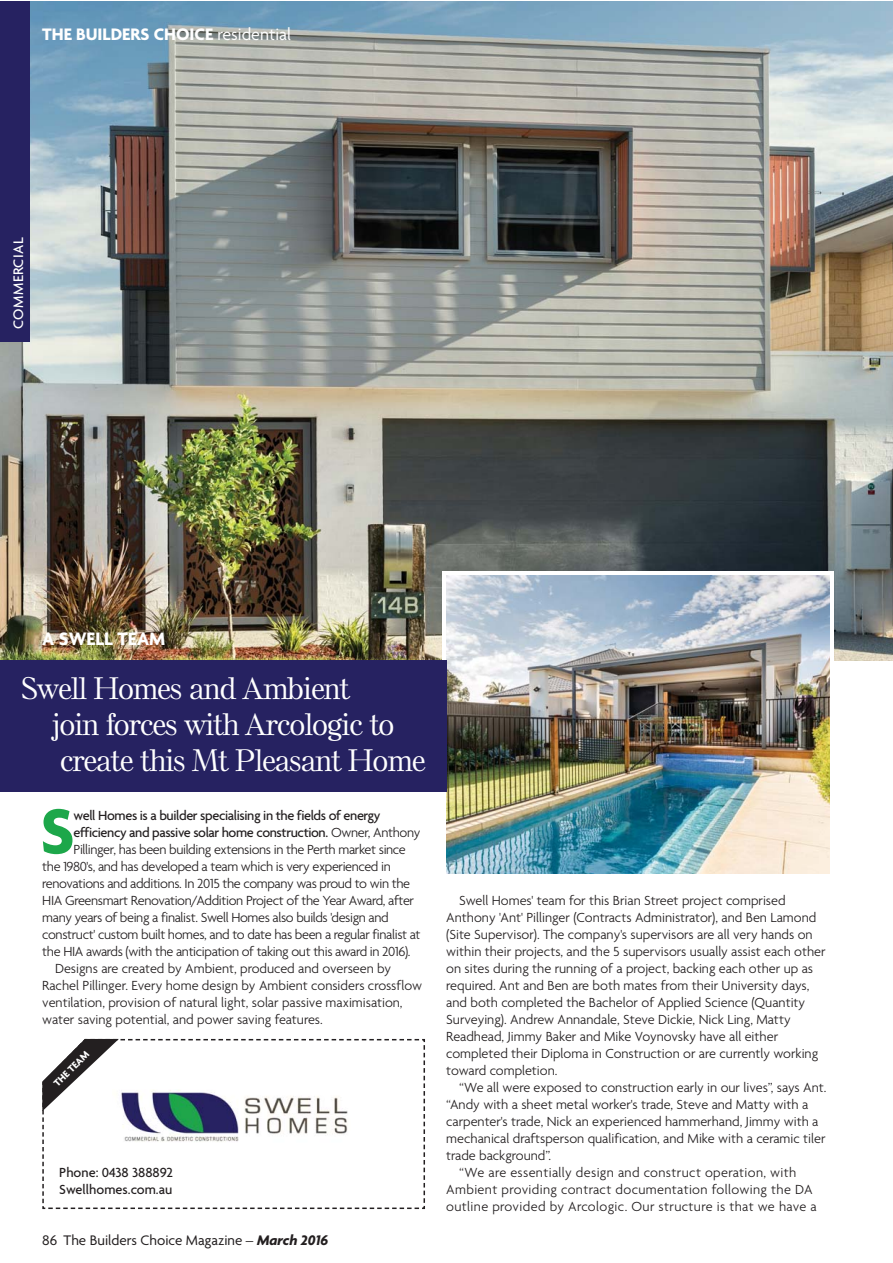
<style>
.page{position:relative;width:893px;height:1263px;background:#fff}
.page>*{position:absolute;margin:0;border:0;box-sizing:border-box;transform-origin:0 0}
.t1{font:700 69px "Agenda";color:#1da74a}
.t2{font:500 30px/36px "Else NPL";letter-spacing:-.02em;color:#fff}
.t3{font:700 19.5px "Agenda";color:#fff}
.t4{font:700 18px "Agenda";color:#fff}
.t5{font:15px "Agenda";color:#231f20}
.t6{font:500 15px "Agenda";letter-spacing:.025em;color:#fff}
.t7{font:300 14.25px/17px "Agenda";color:#231f20}
.t8{font:300 14.25px "Agenda";letter-spacing:-.025em;color:#231f20}
.t9{font:300 14.25px "Agenda";letter-spacing:.025em;color:#231f20}
.t10{font:500 14.25px "Agenda";letter-spacing:-.025em;color:#231f20}
.t11{font:500 14.25px/17px "Agenda";color:#231f20}
.t12{font:700 10.5px "Agenda";color:#fff}
.s1{font-weight:400}
.s2{font-weight:300}
.s3{font-weight:700;font-style:italic}
</style>
<div class="page">
<img style="left:0;top:1px;width:892px;height:659px">
<svg style="left:42px;top:1039px;width:383px;height:170px"></svg>
<div style="left:0;top:1px;width:30px;height:340px;background:#262261"></div>
<div style="left:442px;top:571px;width:391px;height:204px;background:#fff"></div>
<img style="left:446px;top:575px;width:383px;height:298px">
<div style="left:0;top:660px;width:446px;height:132px;background:#262261"></div>
<img style="left:112px;top:1090px;width:243px;height:55px">
<p class="t4" style="left:42px;top:23px;width:250px">THE BUILDERS CHOICE <span class="s1">residential</span></p>
<p class="t6" style="left:9px;top:329px;width:93px;rotate:-90deg">COMMERCIAL</p>
<h3 class="t3" style="left:42px;top:626px;width:125px">A SWELL TEAM</h3>
<h2 class="t2" style="left:52px;top:671px;width:375px;text-indent:-31px">Swell Homes and Ambient<br>join forces with Arcologic to create this Mt Pleasant Home</h2>
<h1 class="t1" style="left:40px;top:789px;width:36px">S</h1>
<p class="t10" style="left:74px;top:806px;width:308px">well Homes is a builder specialising in the fields of energy</p>
<p class="t10" style="left:74px;top:823px;width:348px">efficiency and passive solar home construction. <span class="s2">Owner, Anthony</span></p>
<p class="t8" style="left:74px;top:840px;width:334px">Pillinger, has been building extensions in the Perth market since</p>
<p class="t8" style="left:42px;top:857px;width:350px">the 1980's, and has developed a team which is very experienced in</p>
<p class="t8" style="left:42px;top:874px;width:369px">renovations and additions. In 2015 the company was proud to win the</p>
<p class="t8" style="left:42px;top:891px;width:373px">HIA Greensmart Renovation/Addition Project of the Year Award, after</p>
<p class="t8" style="left:42px;top:908px;width:348px">many years of being a finalist. Swell Homes also builds 'design and</p>
<p class="t8" style="left:42px;top:926px;width:380px">construct' custom built homes, and to date has been a regular finalist at</p>
<p class="t8" style="left:42px;top:943px;width:370px">the HIA awards (with the anticipation of taking out this award in 2016).</p>
<p class="t7" style="left:55px;top:959px;width:338px">Designs are created by Ambient, produced and overseen by</p>
<p class="t7" style="left:42px;top:976px;width:381px">Rachel Pillinger. Every home design by Ambient considers crossflow</p>
<p class="t7" style="left:42px;top:993px;width:362px">ventilation, provision of natural light, solar passive maximisation,</p>
<p class="t7" style="left:42px;top:1010px;width:282px">water saving potential, and power saving features.</p>
<p class="t12" style="left:51px;top:1080px;width:47px;rotate:-45deg">THE TEAM</p>
<p class="t11" style="left:59px;top:1163px;width:115px">Phone: 0438 388892<br>Swellhomes.com.au</p>
<p class="t5" style="left:42px;top:1231px;width:287px">86 The Builders Choice Magazine – <span class="s3">March 2016</span></p>
<p class="t7" style="left:446px;top:891px;width:381px;text-indent:13px">Swell Homes' team for this Brian Street project comprised Anthony 'Ant' Pillinger (Contracts Administrator), and Ben Lamond (Site Supervisor). The company's supervisors are all very hands on within their projects, and the 5 supervisors usually assist each other on sites during the running of a project, backing each other up as required. Ant and Ben are both mates from their University days, and both completed the Bachelor of Applied Science (Quantity Surveying). Andrew Annandale, Steve Dickie, Nick Ling, Matty Readhead, Jimmy Baker and Mike Voynovsky have all either completed their Diploma in Construction or are currently working toward completion.</p>
<p class="t7" style="left:459px;top:1078px;width:369px">“We all were exposed to construction early in our lives”, says Ant.</p>
<p class="t7" style="left:446px;top:1095px;width:364px">“Andy with a sheet metal worker's trade, Steve and Matty with a</p>
<p class="t7" style="left:446px;top:1112px;width:374px">carpenter's trade, Nick an experienced hammerhand, Jimmy with a</p>
<p class="t7" style="left:446px;top:1129px;width:381px">mechanical draftsperson qualification, and Mike with a ceramic tiler</p>
<p class="t7" style="left:446px;top:1146px;width:106px">trade background”.</p>
<p class="t9" style="left:459px;top:1164px;width:339px">“We are essentially design and construct operation, with</p>
<p class="t9" style="left:446px;top:1181px;width:368px">Ambient providing contract documentation following the DA</p>
<p class="t9" style="left:446px;top:1198px;width:372px">outline provided by Arcologic. Our structure is that we have a</p>
</div>
